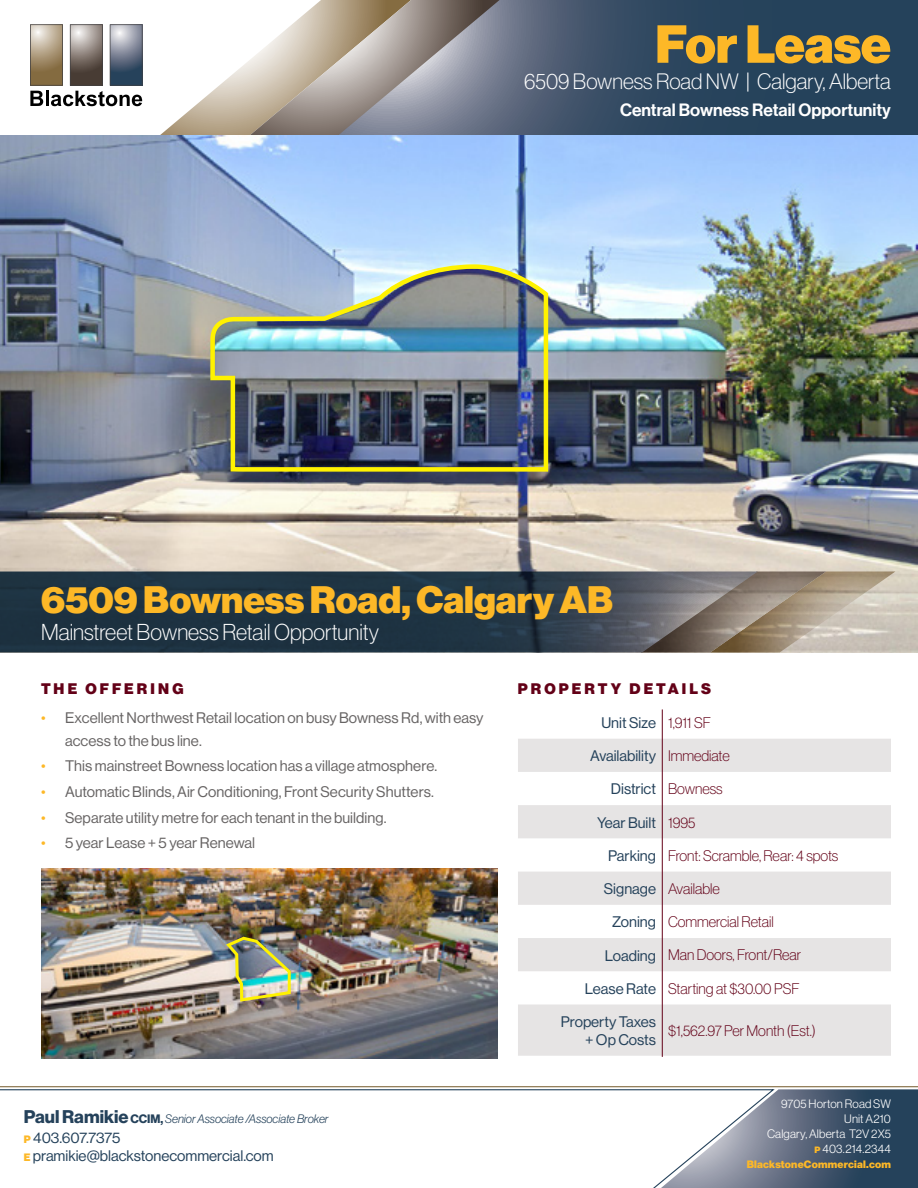
<style>
.page{position:relative;width:918px;height:1188px;background:#fff}
.page>*{position:absolute;margin:0;border:0;box-sizing:border-box;transform-origin:0 0}
.t1{font:52.35px "N Haas Grotesk DS Pro 95 Blk";letter-spacing:-.005em;color:#fdb827}
.t2{font:37.5px "N Haas Grotesk DS Pro 95 Blk";color:#fdb827}
.t3{font:22.5px "N Haas Grotesk DS Pro 35 X Lt";color:#fff}
.t4{font:21.9px "N Haas Grotesk DS Pro 35 X Lt";color:#fff}
.t5{font:17.4px "N Haas Grotesk DS Pro 65 Md";color:#fff}
.t6{font:15px/22.5px "N Haas Grotesk DS Pro 55 Rg";letter-spacing:.005em;color:#676464}
.t7{font:15px "N Haas Grotesk DS Pro 35 X Lt";color:#630017}
.t8{font:15px/18px "N Haas Grotesk DS Pro 55 Rg";color:#25425b;text-align:right}
.t9{font:15px "N Haas Grotesk DS Pro 95 Blk";letter-spacing:.21em;color:#630017}
.t10{font:12px/15px "N Haas Grotesk DS Pro 45 Lt";letter-spacing:.015em;color:#fff;text-align:right}
.t11{font:12px "N Haas Grotesk DS Pro 46 Lt It";color:#25425b}
.t12{font:10.5px "N Haas Grotesk DS Pro 95 Blk";letter-spacing:.02em;color:#fdb827}
.s1{color:#fdb827}
.s2{font-family:"N Haas Grotesk DS Pro 35 X Lt";color:#630017}
.s3{font-family:"N Haas Grotesk DS Pro 55 Rg";color:#25425b}
.s4{font-family:"N Haas Grotesk DS Pro 75 Bd";font-size:18px}
.s5{font-family:"N Haas Grotesk DS Pro 75 Bd"}
.s6{font-family:"N Haas Grotesk DS Pro 95 Blk";font-size:10.5px;color:#fdb827}
.s7{font-family:"N Haas Grotesk DS Pro 95 Blk";font-size:9px;color:#fdb827}
</style>
<div class="page">
<svg style="left:518px;top:739px;width:373px;height:317px;fill:#e6e4e4"></svg>
<svg style="left:776px;top:1089px;width:142px;height:99px;background:#3d5269"></svg>
<svg style="left:160px;top:0;width:179px;height:135px"></svg>
<svg style="left:339px;top:0;width:579px;height:135px;background:#4e5e70"></svg>
<img style="left:0;top:135px;width:918px;height:517px">
<svg style="left:758px;top:572px;width:137px;height:80px;background:#b5a998"></svg>
<svg style="left:0;top:572px;width:758px;height:80px;background:#303f4b"></svg>
<svg style="left:30px;top:24px;width:113px;height:82px"></svg>
<hr style="left:662px;top:709px;width:1px;height:348px;background:#630017">
<img style="left:41px;top:868px;width:457px;height:190px">
<hr style="left:0;top:1086px;width:918px;height:1px;background:#836b40">
<svg style="left:0;top:1089px;width:776px;height:99px"></svg>
<img style="left:208px;top:262px;width:342px;height:212px">
<img style="left:224px;top:935px;width:69px;height:68px">
<h1 class="t1" style="left:655px;top:14px;width:237px">For Lease</h1>
<h3 class="t4" style="left:524px;top:69px;width:368px">6509 Bowness Road NW | Calgary, Alberta</h3>
<p class="t5" style="left:620px;top:100px;width:272px">Central Bowness Retail Opportunity</p>
<h2 class="t2" style="left:41px;top:578px;width:573px">6509 Bowness Road, Calgary AB</h2>
<h3 class="t3" style="left:41px;top:619px;width:340px">Mainstreet Bowness Retail Opportunity</h3>
<p class="t9" style="left:41px;top:680px;width:144px">THE OFFERING</p>
<p class="t6" style="left:65px;top:707px;width:420px;text-indent:-24px"><span class="s1">•</span> Excellent Northwest Retail location on busy Bowness Rd, with easy access to the bus line.</p>
<p class="t6" style="left:41px;top:755px;width:398px"><span class="s1">•</span> This mainstreet Bowness location has a village atmosphere.</p>
<p class="t6" style="left:41px;top:781px;width:395px"><span class="s1">•</span> Automatic Blinds, Air Conditioning, Front Security Shutters.</p>
<p class="t6" style="left:41px;top:806px;width:347px"><span class="s1">•</span> Separate utility metre for each tenant in the building.</p>
<p class="t6" style="left:41px;top:832px;width:216px"><span class="s1">•</span> 5 year Lease + 5 year Renewal</p>
<p class="t9" style="left:518px;top:680px;width:195px">PROPERTY DETAILS</p>
<p class="t8" style="left:601px;top:714px;width:111px">Unit Size <span class="s2">1,911 SF</span></p>
<p class="t8" style="left:590px;top:747px;width:141px">Availability <span class="s2">Immediate</span></p>
<p class="t8" style="left:611px;top:780px;width:113px">District <span class="s2">Bowness</span></p>
<p class="t8" style="left:597px;top:813px;width:100px">Year Built <span class="s2">1995</span></p>
<p class="t7" style="left:608px;top:847px;width:232px"><span class="s3">Parking</span> Front: Scramble, Rear: 4 spots</p>
<p class="t7" style="left:604px;top:880px;width:117px"><span class="s3">Signage</span> Available</p>
<p class="t7" style="left:612px;top:914px;width:163px"><span class="s3">Zoning</span> Commercial Retail</p>
<p class="t7" style="left:605px;top:947px;width:198px"><span class="s3">Loading</span> Man Doors, Front/Rear</p>
<p class="t7" style="left:585px;top:980px;width:216px"><span class="s3">Lease Rate</span> Starting at $30.00 PSF</p>
<p class="t8" style="left:561px;top:1013px;width:97px">Property Taxes + Op Costs</p>
<p class="t7" style="left:668px;top:1022px;width:149px">$1,562.97 Per Month (Est.)</p>
<p class="t11" style="left:24px;top:1112px;width:306px"><span class="s4">Paul Ramikie</span> <span class="s5">CCIM,</span> Senior Associate /Associate Broker</p>
<p class="t8" style="left:24px;top:1129px;width:251px;text-align:left"><span class="s6">P</span> 403.607.7375<br><span class="s6">E</span> pramikie@blackstonecommercial.com</p>
<p class="t10" style="left:767px;top:1096px;width:125px">9705 Horton Road SW<br>Unit A210<br>Calgary, Alberta T2V 2X5<br><span class="s7">P</span> 403.214.2344</p>
<p class="t12" style="left:747px;top:1158px;width:146px">BlackstoneCommercial.com</p>
</div>
